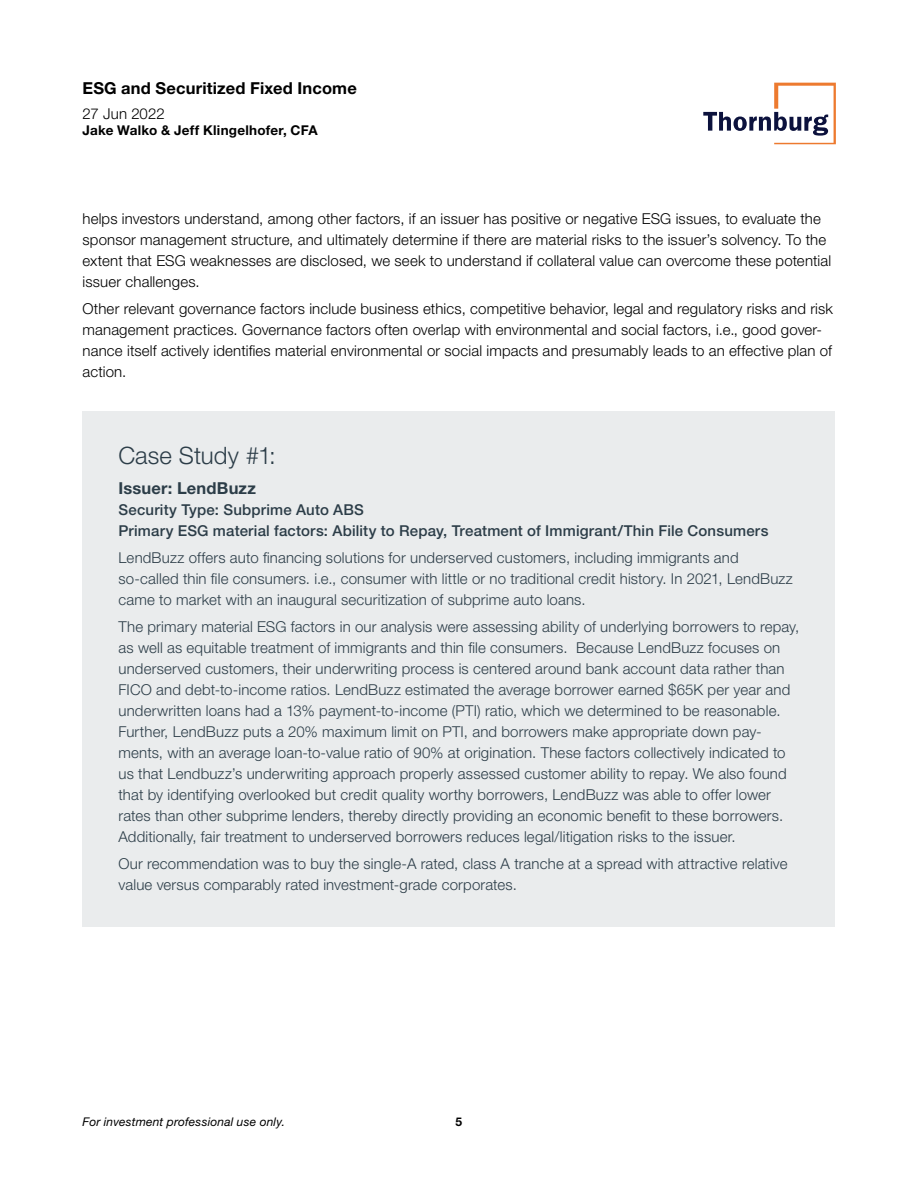
<style>
.page{position:relative;width:918px;height:1188px;background:#fff}
.page>*{position:absolute;margin:0;border:0;box-sizing:border-box;transform-origin:0 0}
.Web-Sub-head{font:300 24px "Helvetica Neue LT Std";color:#2c3d48}
.Heading_4{font:700 16.5px "Helvetica Neue LT Std";letter-spacing:.01em;color:#000}
.Heading_4-2{font:700 16.5px "Helvetica Neue LT Std";letter-spacing:.01em;color:#2c3d48}
.Body_Small{font:300 15px/21px "Helvetica Neue LT Std";letter-spacing:.01em;color:#2c3d48}
.Body_Small-2{font:300 15px/21px "Helvetica Neue LT Std";letter-spacing:.01em;color:#000}
.Body_Small-3{font:500 15px/21px "Helvetica Neue LT Std";letter-spacing:.01em;color:#2c3d48}
.Heading_4-3{font:700 13.5px "Helvetica Neue LT Std";letter-spacing:.015em;color:#000}
.t1{font:italic 12px "Helvetica Neue LT Std";letter-spacing:.015em;color:#000}
.t2{font:700 12px "Helvetica Neue LT Std";color:#000}
</style>
<div class="page">
<svg style="left:703px;top:83px;width:133px;height:61px"></svg>
<div style="left:82px;top:411px;width:754px;height:515px;background:#eaeced"></div>
<p class="Heading_4" style="left:82px;top:78px;width:276px">ESG and Securitized Fixed Income</p>
<p class="Heading_4-3" style="left:82px;top:122px;width:237px">Jake Walko &amp; Jeff Klingelhofer, CFA</p>
<p class="Body_Small-2" style="left:82px;top:102px;width:84px">27 Jun 2022</p>
<p class="Body_Small-2" style="left:82px;top:208px;width:750px">helps investors understand, among other factors, if an issuer has positive or negative ESG issues, to evaluate the sponsor management structure, and ultimately determine if there are material risks to the issuer’s solvency. To the extent that ESG weaknesses are disclosed, we seek to understand if collateral value can overcome these potential issuer challenges.</p>
<p class="Body_Small-2" style="left:82px;top:298px;width:752px">Other relevant governance factors include business ethics, competitive behavior, legal and regulatory risks and risk management practices. Governance factors often overlap with environmental and social factors, i.e., good gover&shy;nance itself actively identifies material environmental or social impacts and presumably leads to an effective plan of action.</p>
<p class="Web-Sub-head" style="left:118px;top:441px;width:159px">Case Study #1:</p>
<p class="Heading_4-2" style="left:118px;top:478px;width:139px">Issuer: LendBuzz</p>
<p class="Body_Small-3" style="left:118px;top:499px;width:651px">Security Type: Subprime Auto ABS<br>Primary ESG material factors: Ability to Repay, Treatment of Immigrant/Thin File Consumers</p>
<p class="Body_Small" style="left:118px;top:547px;width:676px">LendBuzz offers auto financing solutions for underserved customers, including immigrants and so-called thin file consumers. i.e., consumer with little or no traditional credit history. In 2021, LendBuzz came to market with an inaugural securitization of subprime auto loans.</p>
<p class="Body_Small" style="left:118px;top:616px;width:682px">The primary material ESG factors in our analysis were assessing ability of underlying borrowers to repay, as well as equitable treatment of immigrants and thin file consumers. Because LendBuzz focuses on underserved customers, their underwriting process is centered around bank account data rather than FICO and debt-to-income ratios. LendBuzz estimated the average borrower earned $65K per year and underwritten loans had a 13% payment-to-income (PTI) ratio, which we determined to be reasonable.<br>Further, LendBuzz puts a 20% maximum limit on PTI, and borrowers make appropriate down pay&shy;ments, with an average loan-to-value ratio of 90% at origination. These factors collectively indicated to us that Lendbuzz’s underwriting approach properly assessed customer ability to repay. We also found that by identifying overlooked but credit quality worthy borrowers, LendBuzz was able to offer lower rates than other subprime lenders, thereby directly providing an economic benefit to these borrowers.<br>Additionally, fair treatment to underserved borrowers reduces legal/litigation risks to the issuer.</p>
<p class="Body_Small" style="left:118px;top:853px;width:671px">Our recommendation was to buy the single-A rated, class A tranche at a spread with attractive relative value versus comparably rated investment-grade corporates.</p>
<p class="t1" style="left:82px;top:1115px;width:204px">For investment professional use only.</p>
<p class="t2" style="left:456px;top:1114px;width:8px">5</p>
</div>
